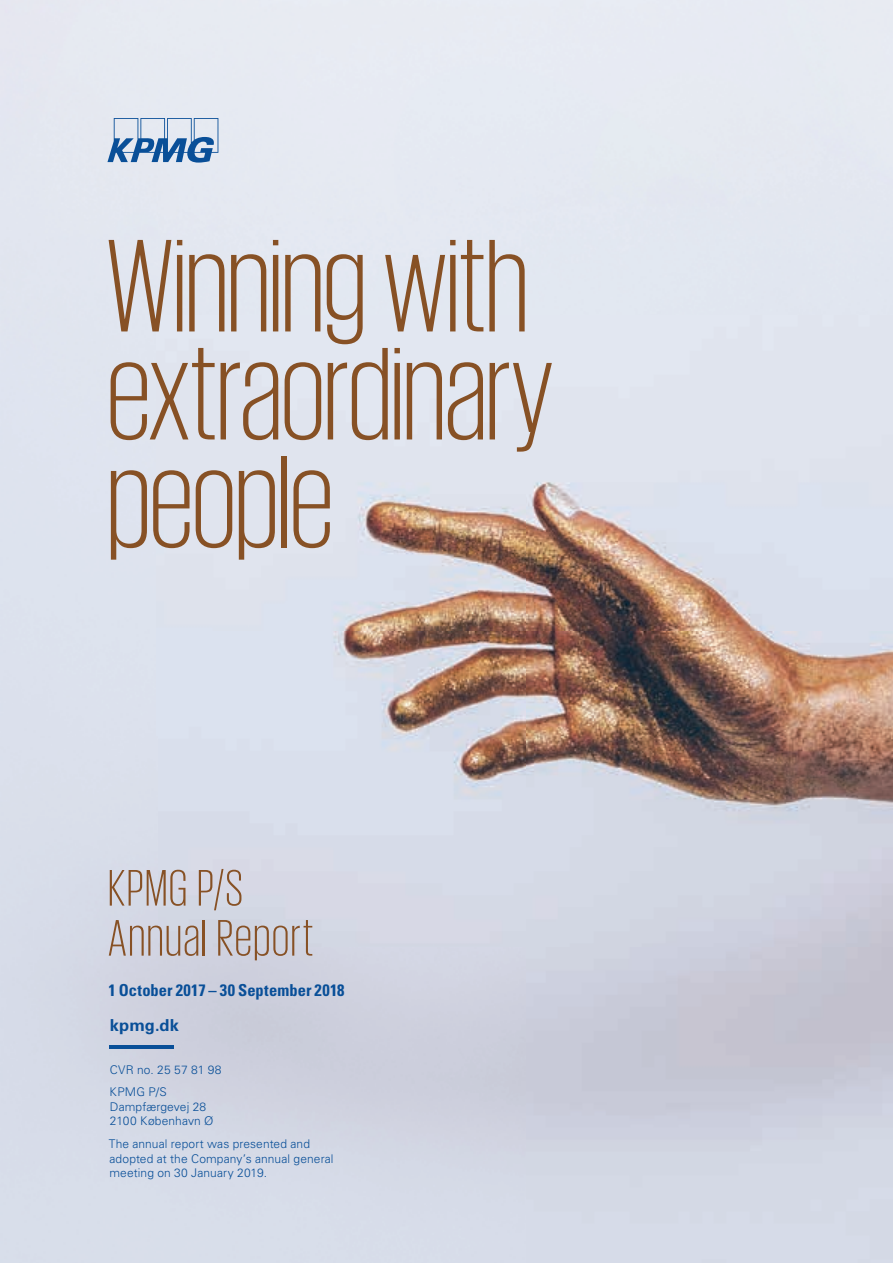
<style>
.page{position:relative;width:893px;height:1263px;background:#fff}
.page>*{position:absolute;margin:0;border:0;box-sizing:border-box;transform-origin:0 0}
.t1{font:300 135px/108px "KPMG App";letter-spacing:-.015em;color:#875125}
.t2{font:300 52.5px/50.1px "KPMG App";letter-spacing:.025em;color:#875125}
.t3{font:700 condensed 16.5px "Univers LT Std";letter-spacing:.01em;color:#094f98}
.t4{font:700 16.5px "Univers LT Std";letter-spacing:.01em;color:#094f98}
.t5{font:300 12px/14.4px "Univers LT Std";letter-spacing:.01em;color:#094f98}
</style>
<div class="page">
<img style="left:0;top:0;width:893px;height:1263px">
<hr style="left:110px;top:1045px;width:64px;height:3px;background:#094f98">
<svg style="left:107px;top:118px;width:111px;height:45px;background:#99b3d2"></svg>
<h1 class="t1" style="left:106px;top:229px;width:448px">Winning with extraordinary people</h1>
<h2 class="t2" style="left:108px;top:861px;width:207px">KPMG P/S<br>Annual Report</h2>
<h3 class="t3" style="left:109px;top:979px;width:238px">1 October 2017 – 30 September 2018</h3>
<h3 class="t4" style="left:110px;top:1015px;width:71px">kpmg.dk</h3>
<p class="t5" style="left:110px;top:1058px;width:113px;line-height:23px">CVR no. 25 57 81 98<br>KPMG P/S</p>
<p class="t5" style="left:110px;top:1099px;width:105px">Dampfærgevej 28<br>2100 København Ø</p>
<p class="t5" style="left:109px;top:1137px;width:226px">The annual report was presented and adopted at the Company’s annual general meeting on 30 January 2019.</p>
</div>
